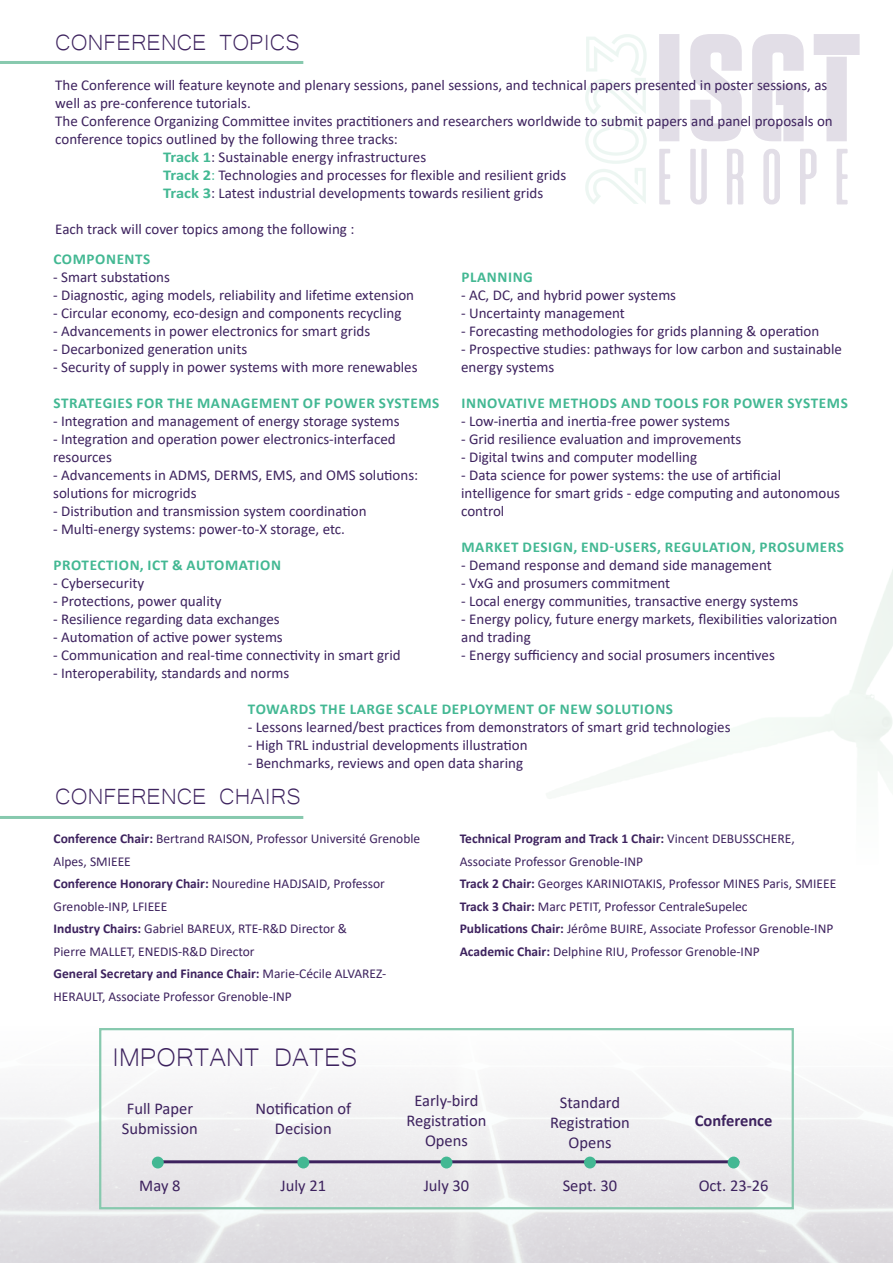
<style>
.page{position:relative;width:893px;height:1263px;background:#fff}
.page>*{position:absolute;margin:0;border:0;box-sizing:border-box;transform-origin:0 0}
.t1{font:33px "Microsoft Yi Baiti";color:#3d225e}
.t2{font:28.5px "Microsoft Yi Baiti";color:#3d225e}
.t3{font:16.5px/19.8px "Calibri";color:#3d225e;text-align:center}
.t4{font:700 16.5px "Calibri";color:#3d225e}
.t5{font:15px/18px "Calibri";color:#3d225e}
.t6{font:700 15px "Calibri";letter-spacing:.04em;color:#43b893}
.t7{font:13.5px/22.5px "Calibri";color:#3d225e}
.s1{font-weight:700;color:#43b893}
.s2{color:#43b893}
.s3{font-weight:700;color:#fff}
.s4{font-weight:700}
.s5{color:#fff}
</style>
<div class="page">
<svg style="left:585px;top:34px;width:62px;height:170px"></svg>
<svg style="left:659px;top:34px;width:201px;height:107px"></svg>
<svg style="left:659px;top:149px;width:189px;height:55px"></svg>
<img style="left:0;top:1083px;width:893px;height:180px">
<hr style="left:0;top:61px;width:303px;height:3px;background:#87c9ae">
<hr style="left:0;top:816px;width:303px;height:3px;background:#87c9ae">
<div style="left:99px;top:1028px;width:695px;height:181px;border:2px solid #87c9ae"></div>
<hr style="left:155px;top:1160px;width:583px;height:3px;background:#3d225e">
<div style="left:728px;top:1156px;width:11px;height:12px;background:#43b893;border-radius:50%"></div>
<div style="left:584px;top:1156px;width:12px;height:12px;background:#43b893;border-radius:50%"></div>
<div style="left:441px;top:1156px;width:11px;height:12px;background:#43b893;border-radius:50%"></div>
<div style="left:297px;top:1156px;width:12px;height:12px;background:#43b893;border-radius:50%"></div>
<div style="left:152px;top:1156px;width:12px;height:12px;background:#43b893;border-radius:50%"></div>
<h2 class="t2" style="left:55px;top:25px;width:246px">cONFERENCE TOPICS</h2>
<p class="t5" style="left:55px;top:76px;width:774px">The Conference will feature keynote and plenary sessions, panel sessions, and technical papers presented in poster sessions, as</p>
<p class="t5" style="left:55px;top:94px;width:197px">well as pre-conference tutorials.</p>
<p class="t5" style="left:55px;top:112px;width:779px">The Conference Organizing Committee invites practitioners and researchers worldwide to submit papers and panel proposals on</p>
<p class="t5" style="left:55px;top:130px;width:344px">conference topics outlined by the following three tracks:</p>
<p class="t5" style="left:163px;top:148px;width:264px"><span class="s1">TRACK 1</span>: Sustainable energy infrastructures</p>
<p class="t5" style="left:163px;top:166px;width:404px"><span class="s1">TRACK 2</span><span class="s2">:</span> Technologies and processes for flexible and resilient grids</p>
<p class="t5" style="left:163px;top:184px;width:382px"><span class="s1">TRACK 3</span>: Latest industrial developments towards resilient grids</p>
<p class="t5" style="left:55px;top:220px;width:301px">Each track will cover topics among the following :</p>
<p class="t6" style="left:53px;top:249px;width:21px">COMPO</p>
<p class="t6" style="left:106px;top:249px;width:38px">NENTS</p>
<p class="t5" style="left:53px;top:268px;width:118px">- Smart substations</p>
<p class="t5" style="left:53px;top:286px;width:362px">- Diagnostic, aging models, reliability and lifetime extension</p>
<p class="t5" style="left:53px;top:304px;width:350px">- Circular economy, eco-design and components recycling</p>
<p class="t5" style="left:53px;top:322px;width:319px">- Advancements in power electronics for smart grids</p>
<p class="t5" style="left:53px;top:340px;width:196px">- Decarbonized generation units</p>
<p class="t5" style="left:53px;top:358px;width:366px">- Security of supply in power systems with more renewables</p>
<p class="t6" style="left:53px;top:393px;width:376px">STRATEGI ES FOR TH E MANAG EMENT OF POWER SYSTEMS</p>
<p class="t5" style="left:53px;top:412px;width:348px">- Integration and management of energy storage systems</p>
<p class="t5" style="left:53px;top:430px;width:344px">- Integration and operation power electronics-interfaced resources</p>
<p class="t5" style="left:53px;top:466px;width:367px">- Advancements in ADMS, DERMS, EMS, and OMS solutions: solutions for microgrids</p>
<p class="t5" style="left:53px;top:502px;width:315px">- Distribution and transmission system coordination</p>
<p class="t5" style="left:53px;top:520px;width:293px">- Multi-energy systems: power-to-X storage, etc.</p>
<p class="t6" style="left:53px;top:555px;width:53px">PROTECTIO</p>
<p class="t6" style="left:130px;top:555px;width:87px">N, ICT &amp; AUTOMATIO</p>
<p class="t6" style="left:271px;top:555px;width:11px">N</p>
<p class="t5" style="left:53px;top:574px;width:93px">- Cybersecurity</p>
<p class="t5" style="left:53px;top:592px;width:170px">- Protections, power quality</p>
<p class="t5" style="left:53px;top:610px;width:228px">- Resilience regarding data exchanges</p>
<p class="t5" style="left:53px;top:628px;width:231px">- Automation of active power systems</p>
<p class="t5" style="left:53px;top:646px;width:349px">- Communication and real-time connectivity in smart grid</p>
<p class="t5" style="left:53px;top:664px;width:238px">- Interoperability, standards and norms</p>
<p class="t6" style="left:461px;top:267px;width:70px">PLANNING</p>
<p class="t5" style="left:461px;top:286px;width:217px">- AC, DC, and hybrid power systems</p>
<p class="t5" style="left:461px;top:304px;width:165px">- Uncertainty management</p>
<p class="t5" style="left:461px;top:322px;width:360px">- Forecasting methodologies for grids planning &amp; operation</p>
<p class="t5" style="left:461px;top:340px;width:382px">- Prospective studies: pathways for low carbon and sustainable energy systems</p>
<p class="t6" style="left:461px;top:393px;width:35px">INNOVATIV</p>
<p class="t6" style="left:537px;top:393px;width:44px">E METHO</p>
<p class="t6" style="left:600px;top:393px;width:66px">DS AND TOO</p>
<p class="t6" style="left:684px;top:393px;width:154px">LS FOR POWER SYSTEMS</p>
<p class="t5" style="left:461px;top:412px;width:270px">- Low-inertia and inertia-free power systems</p>
<p class="t5" style="left:461px;top:430px;width:282px">- Grid resilience evaluation and improvements</p>
<p class="t5" style="left:461px;top:448px;width:237px">- Digital twins and computer modelling</p>
<p class="t5" style="left:461px;top:466px;width:380px">- Data science for power systems: the use of artificial intelligence for smart grids - edge computing and autonomous control</p>
<p class="t6" style="left:461px;top:537px;width:384px">MARKET DESIGN, END-USERS, REGULATION, PROSUMERS</p>
<p class="t5" style="left:461px;top:556px;width:312px">- Demand response and demand side management</p>
<p class="t5" style="left:461px;top:574px;width:211px">- VxG and prosumers commitment</p>
<p class="t5" style="left:461px;top:592px;width:339px">- Local energy communities, transactive energy systems</p>
<p class="t5" style="left:461px;top:610px;width:378px">- Energy policy, future energy markets, flexibilities valorization and trading</p>
<p class="t5" style="left:461px;top:646px;width:315px">- Energy sufficiency and social prosumers incentives</p>
<p class="t6" style="left:248px;top:699px;width:426px">TOWARDS TH E LARG E SCALE DEPLOYMENT OF NEW SOLUTIONS</p>
<p class="t5" style="left:248px;top:718px;width:484px">- Lessons learned/best practices from demonstrators of smart grid technologies</p>
<p class="t5" style="left:248px;top:736px;width:281px">- High TRL industrial developments illustration</p>
<p class="t5" style="left:248px;top:754px;width:277px">- Benchmarks, reviews and open data sharing</p>
<h2 class="t2" style="left:55px;top:780px;width:247px">CONFERENCE CHAIRS</h2>
<p class="t7" style="left:54px;top:827px;width:368px;text-indent:-27px"><span class="s3">•</span> <span class="s4">CONFERENCE CHAIR:</span> Bertrand RAISON, Professor Université Grenoble<br>Alpes, SMIEEE</p>
<p class="t7" style="left:54px;top:872px;width:333px;text-indent:-27px"><span class="s3">•</span> <span class="s4">CONFERENCE HONORARY CHAIR:</span> Nouredine HADJSAID, Professor<br>Grenoble-INP, LFIEEE</p>
<p class="t7" style="left:27px;top:917px;width:322px"><span class="s3">•</span> <span class="s4">INDUSTRY CHAIRS:</span> Gabriel BAREUX, RTE-R&amp;D Director &amp;</p>
<p class="t7" style="left:27px;top:940px;width:230px"><span class="s5">•</span> Pierre MALLET, ENEDIS-R&amp;D Director</p>
<p class="t7" style="left:54px;top:962px;width:334px;text-indent:-27px"><span class="s3">•</span> <span class="s4">GENERAL SECRETARY AND FINANCE CHAIR:</span> Marie-Cécile ALVAREZ-<br>HERAULT, Associate Professor Grenoble-INP</p>
<p class="t7" style="left:460px;top:827px;width:337px;text-indent:-27px"><span class="s3">•</span> <span class="s4">TECHNICAL PROGRAM AND TRACK 1 CHAIR:</span> Vincent DEBUSSCHERE,<br>Associate Professor Grenoble-INP</p>
<p class="t7" style="left:433px;top:872px;width:405px"><span class="s3">•</span> <span class="s4">TRACK 2 CHAIR:</span> Georges KARINIOTAKIS, Professor MINES Paris, SMIEEE</p>
<p class="t7" style="left:433px;top:895px;width:316px"><span class="s3">•</span> <span class="s4">TRACK 3 CHAIR:</span> Marc PETIT, Professor CentraleSupelec</p>
<p class="t7" style="left:433px;top:917px;width:402px"><span class="s3">•</span> <span class="s4">PUBLICATIONS CHAIR:</span> Jérôme BUIRE, Associate Professor Grenoble-INP</p>
<p class="t7" style="left:433px;top:940px;width:328px"><span class="s3">•</span> <span class="s4">ACADEMIC CHAIR:</span> Delphine RIU, Professor Grenoble-INP</p>
<h1 class="t1" style="left:112px;top:1038px;width:46px">Important</h1>
<h1 class="t1" style="left:274px;top:1038px;width:35px">dates</h1>
<p class="t3" style="left:122px;top:1098px;width:77px;text-align:left">Full Paper<br>Submission</p>
<p class="t3" style="left:139px;top:1175px;width:43px">May 8</p>
<p class="t3" style="left:255px;top:1098px;width:97px">Notification of<br>Decision</p>
<p class="t3" style="left:406px;top:1090px;width:81px">Early-bird<br>Registration<br>Opens</p>
<p class="t3" style="left:550px;top:1092px;width:81px">Standard<br>Registration<br>Opens</p>
<p class="t4" style="left:695px;top:1108px;width:79px">CONFERENCE</p>
<p class="t3" style="left:280px;top:1175px;width:47px">July 21</p>
<p class="t3" style="left:424px;top:1175px;width:47px">July 30</p>
<p class="t3" style="left:563px;top:1175px;width:56px">Sept. 30</p>
<p class="t3" style="left:699px;top:1175px;width:71px">Oct. 23-26</p>
</div>
